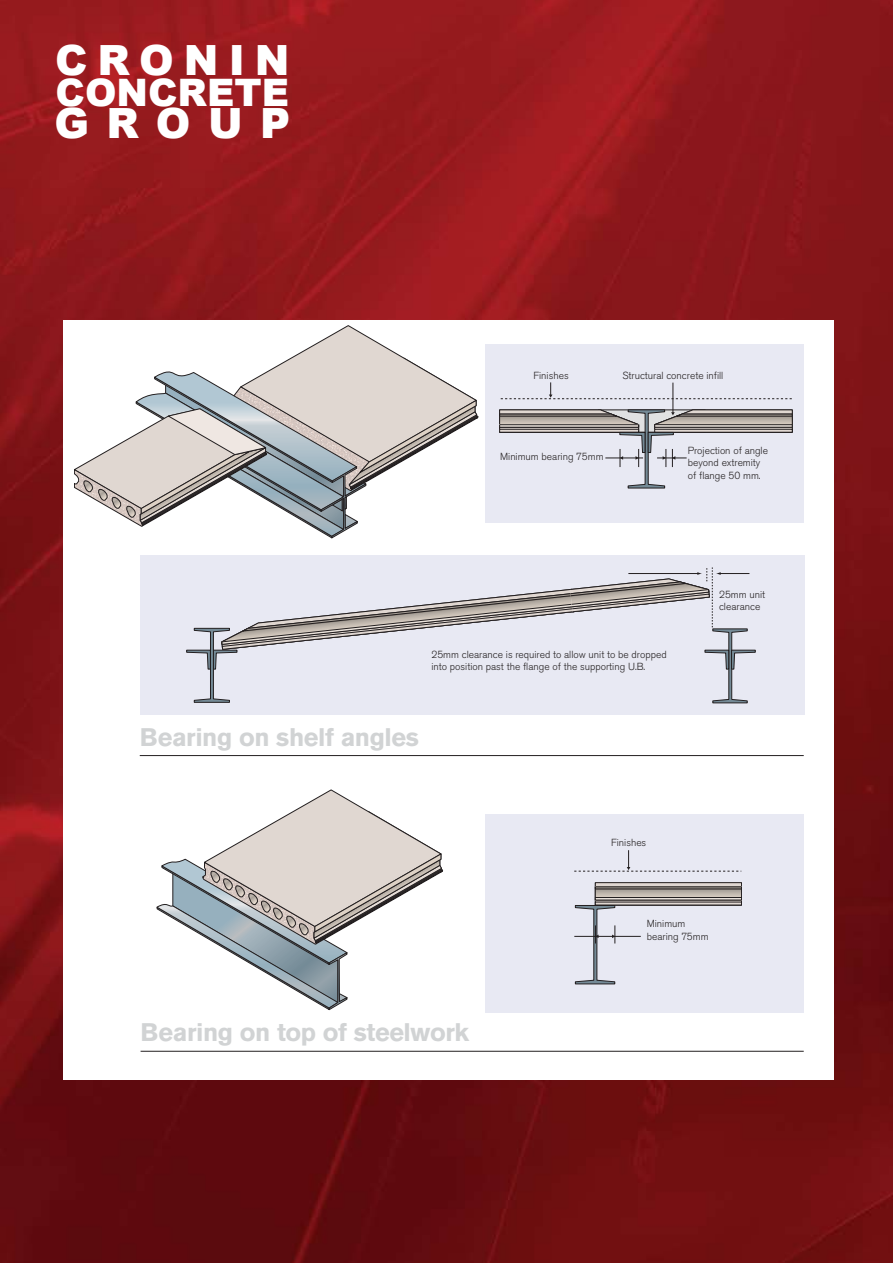
<style>
.page{position:relative;width:893px;height:1263px;background:#fff}
.page>*{position:absolute;margin:0;border:0;box-sizing:border-box;transform-origin:0 0}
.t1{font:900 41.7px "Arial";letter-spacing:.24em;color:#fff}
.t2{font:900 37.95px "Arial";color:#fff}
.t3{font:700 25.2px "Akzidenz Grotesk BE";letter-spacing:-.015em;color:#d1d3d4}
.t4{font:300 10.2px/12.3px "Akzidenz Grotesk BE";color:#231f20}
</style>
<div class="page">
<img style="left:0;top:0;width:893px;height:1263px">
<div style="left:63px;top:320px;width:770px;height:760px;background:#fff"></div>
<div style="left:486px;top:345px;width:318px;height:178px;background:#e8e9f3"></div>
<hr style="left:140px;top:755px;width:664px;height:1px;background:#231f20">
<hr style="left:141px;top:1051px;width:663px;height:1px;background:#231f20">
<svg style="left:74px;top:325px;width:404px;height:213px"></svg>
<svg style="left:157px;top:790px;width:286px;height:220px"></svg>
<div style="left:140px;top:555px;width:664px;height:159px;background:#e8e9f3"></div>
<div style="left:486px;top:814px;width:318px;height:199px;background:#e8e9f3"></div>
<svg style="left:186px;top:567px;width:569px;height:136px"></svg>
<svg style="left:501px;top:382px;width:291px;height:17px"></svg>
<hr style="left:673px;top:383px;width:1px;height:30px;background:#231f20">
<svg style="left:499px;top:410px;width:293px;height:78px"></svg>
<svg style="left:574px;top:850px;width:167px;height:22px"></svg>
<svg style="left:597px;top:884px;width:143px;height:18px"></svg>
<div style="left:595px;top:882px;width:147px;height:23px;border:1px solid #231f20"></div>
<svg style="left:597px;top:889px;width:143px;height:8px"></svg>
<div style="left:595px;top:887px;width:147px;height:13px;border:1px solid #231f20"></div>
<div style="left:595px;top:897px;width:147px;height:3px;border:1px solid #231f20"></div>
<div style="left:595px;top:887px;width:147px;height:2px;border:1px solid #231f20"></div>
<hr style="left:574px;top:936px;width:67px;height:1px;background:#231f20">
<svg style="left:575px;top:905px;width:41px;height:79px"></svg>
<h1 class="t1" style="left:55px;top:37px;width:236px">CRONIN</h1>
<h2 class="t2" style="left:56px;top:72px;width:235px">CONCRETE</h2>
<h1 class="t1" style="left:54px;top:100px;width:237px">GROUP</h1>
<p class="t4" style="left:533px;top:369px;width:37px">Finishes</p>
<p class="t4" style="left:622px;top:369px;width:103px">Structural concrete infill</p>
<p class="t4" style="left:500px;top:450px;width:105px">Minimum bearing 75mm</p>
<p class="t4" style="left:688px;top:445px;width:82px">Projection of angle beyond extremity of flange 50 mm.</p>
<p class="t4" style="left:431px;top:648px;width:237px">25mm clearance is required to allow unit to be dropped into position past the flange of the supporting U.B.</p>
<h3 class="t3" style="left:140px;top:722px;width:281px">Bearing on shelf angles</h3>
<p class="t4" style="left:719px;top:589px;width:48px">25mm unit clearance</p>
<p class="t4" style="left:611px;top:837px;width:37px">Finishes</p>
<p class="t4" style="left:647px;top:918px;width:63px">Minimum bearing 75mm</p>
<h3 class="t3" style="left:141px;top:1018px;width:330px">Bearing on top of steelwork</h3>
</div>
